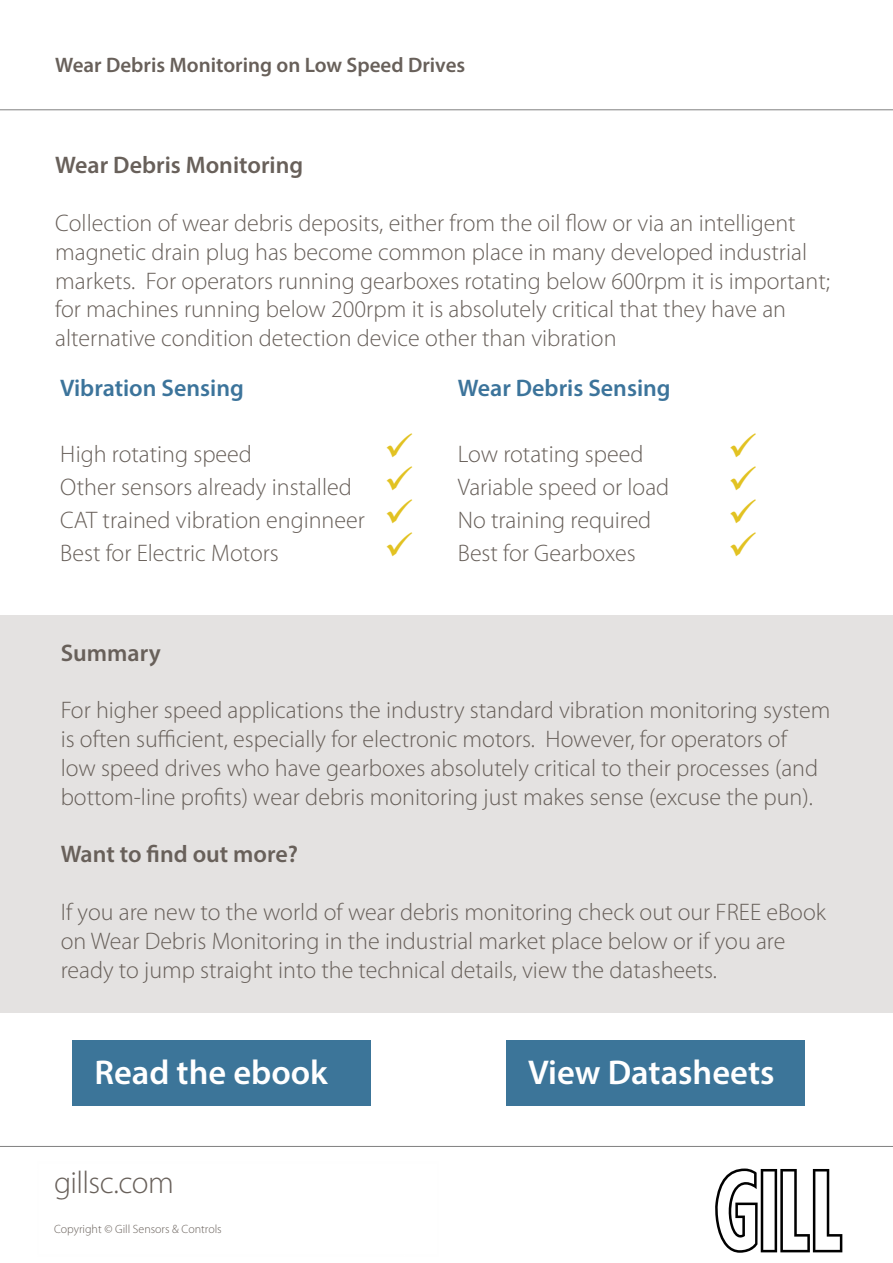
<style>
.page{position:relative;width:893px;height:1263px;background:#fff}
.page>*{position:absolute;margin:0;border:0;box-sizing:border-box;transform-origin:0 0}
.t1{font:600 34.5px "Myriad Pro";color:#fff}
.t2{font:300 31.5px "Myriad Pro";letter-spacing:-.02em;color:#68605a}
.t3{font:300 24px/28.8px "Myriad Pro";color:#68605a}
.t4{font:600 24px "Myriad Pro";color:#68605a}
.t5{font:600 24px "Myriad Pro";color:#3c749b}
.t6{font:600 21px "Myriad Pro";color:#68605a}
.t7{font:300 12px "Myriad Pro";color:#68605a}
.s1{color:#e2c222}
</style>
<div class="page">
<svg style="left:715px;top:1168px;width:127px;height:85px"></svg>
<hr style="left:0;top:1146px;width:893px;height:1px;background:#808080">
<hr style="left:0;top:109px;width:893px;height:1px;background:#808080">
<div style="left:0;top:615px;width:893px;height:398px;background:#e4e2e1"></div>
<div style="left:72px;top:1040px;width:298px;height:65px;background:#3c7599"></div>
<div style="left:506px;top:1040px;width:298px;height:65px;background:#3c7599"></div>
<p class="t6" style="left:55px;top:51px;width:411px">Wear Debris Monitoring on Low Speed Drives</p>
<p class="t4" style="left:55px;top:150px;width:249px">Wear Debris Monitoring</p>
<p class="t3" style="left:55px;top:208px;width:776px">Collection of wear debris deposits, either from the oil flow or via an intelligent magnetic drain plug has become common place in many developed industrial markets. For operators running gearboxes rotating below 600rpm it is important; for machines running below 200rpm it is absolutely critical that they have an alternative condition detection device other than vibration</p>
<p class="t5" style="left:60px;top:372px;width:185px">Vibration Sensing</p>
<p class="t5" style="left:458px;top:372px;width:214px">Wear Debris Sensing</p>
<p class="t3" style="left:60px;top:439px;width:193px">High rotating speed</p>
<p class="t3" style="left:60px;top:470px;width:355px;line-height:33px;text-align:justify">Other sensors already installed <span class="s1">✓ </span>CAT trained vibration enginneer <span class="s1">✓ </span>Best for Electric Motors</p>
<p class="t3" style="left:458px;top:439px;width:187px">Low rotating speed</p>
<p class="t3" style="left:458px;top:472px;width:213px">Variable speed or load</p>
<p class="t3" style="left:458px;top:505px;width:195px">No training required</p>
<p class="t3" style="left:458px;top:538px;width:179px">Best for Gearboxes</p>
<p class="t4" style="left:61px;top:637px;width:102px">Summary</p>
<p class="t3" style="left:61px;top:696px;width:771px">For higher speed applications the industry standard vibration monitoring system is often sufficient, especially for electronic motors. However, for operators of<br>low speed drives who have gearboxes absolutely critical to their processes (and bottom-line profits) wear debris monitoring just makes sense (excuse the pun).</p>
<p class="t4" style="left:61px;top:839px;width:239px">Want to find out more?</p>
<p class="t3" style="left:61px;top:897px;width:767px">If you are new to the world of wear debris monitoring check out our FREE eBook on Wear Debris Monitoring in the industrial market place below or if you are ready to jump straight into the technical details, view the datasheets.</p>
<h1 class="t1" style="left:94px;top:1051px;width:235px">Read the ebook</h1>
<h1 class="t1" style="left:528px;top:1051px;width:248px">View Datasheets</h1>
<h2 class="t2" style="left:54px;top:1164px;width:121px">gillsc.com</h2>
<p class="t7" style="left:54px;top:1222px;width:169px">Copyright © Gill Sensors &amp; Controls</p>
</div>
